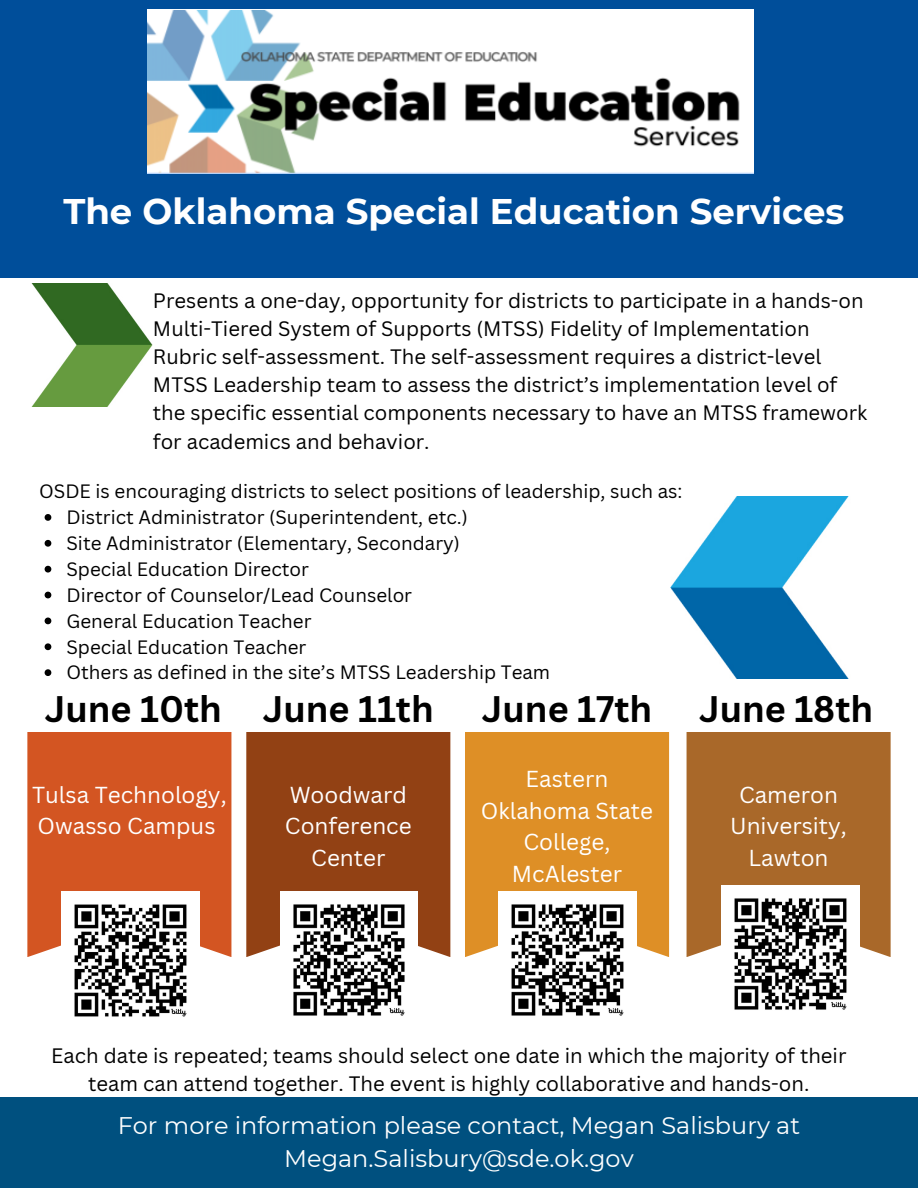
<style>
.page{position:relative;width:918px;height:1188px;background:#fff}
.page>*{position:absolute;margin:0;border:0;box-sizing:border-box;transform-origin:0 0}
.t1{font:700 36px "Canva Sans";color:#000}
.t2{font:700 35.55px "Montserrat";color:#fff}
.t3{font:24px/32.7px "Montserrat";color:#fff;text-align:center}
.t4{font:22.5px/31.5px "Canva Sans";color:#fff;text-align:center}
.t5{font:20.25px/28.2px "Canva Sans";color:#000}
.t6{font:18.75px "Canva Sans";color:#000}
</style>
<div class="page">
<div style="left:0;top:0;width:918px;height:277px;background:#004e9a"></div>
<img style="left:147px;top:10px;width:606px;height:164px">
<img style="left:32px;top:284px;width:121px;height:122px">
<div style="left:27px;top:732px;width:204px;height:225px;background:#d35522"></div>
<div style="left:246px;top:732px;width:204px;height:225px;background:#924114"></div>
<div style="left:465px;top:732px;width:204px;height:225px;background:#de8f26"></div>
<div style="left:687px;top:732px;width:204px;height:225px;background:#a96829"></div>
<div style="left:0;top:1098px;width:918px;height:90px;background:#00507f"></div>
<img style="left:670px;top:496px;width:179px;height:183px">
<img style="left:61px;top:891px;width:139px;height:126px">
<img style="left:280px;top:891px;width:138px;height:125px">
<img style="left:499px;top:891px;width:137px;height:125px">
<img style="left:722px;top:886px;width:137px;height:124px">
<svg style="left:45px;top:514px;width:6px;height:7px"></svg>
<svg style="left:45px;top:540px;width:6px;height:7px"></svg>
<svg style="left:45px;top:566px;width:6px;height:7px"></svg>
<svg style="left:45px;top:592px;width:6px;height:6px"></svg>
<svg style="left:45px;top:618px;width:6px;height:6px"></svg>
<svg style="left:45px;top:643px;width:6px;height:7px"></svg>
<svg style="left:45px;top:669px;width:6px;height:7px"></svg>
<h2 class="t2" style="left:63px;top:190px;width:783px">The Oklahoma Special Education Services</h2>
<p class="t5" style="left:153px;top:286px;width:716px">Presents a one-day, opportunity for districts to participate in a hands-on Multi-Tiered System of Supports (MTSS) Fidelity of Implementation Rubric self-assessment. The self-assessment requires a district-level MTSS Leadership team to assess the district’s implementation level of the specific essential components necessary to have an MTSS framework for academics and behavior.</p>
<p class="t6" style="left:39px;top:478px;width:645px">OSDE is encouraging districts to select positions of leadership, such as:</p>
<h1 class="t6" style="left:66px;top:504px;width:403px">District Administrator (Superintendent, etc.)</h1>
<h2 class="t6" style="left:66px;top:530px;width:395px">Site Administrator (Elementary, Secondary)</h2>
<p class="t6" style="left:66px;top:556px;width:244px">Special Education Director</p>
<h1 class="t6" style="left:66px;top:582px;width:347px">Director of Counselor/Lead Counselor</h1>
<h2 class="t6" style="left:66px;top:608px;width:247px">General Education Teacher</h2>
<p class="t6" style="left:66px;top:634px;width:241px">Special Education Teacher</p>
<h1 class="t6" style="left:66px;top:659px;width:485px">Others as defined in the site’s MTSS Leadership Team</h1>
<h1 class="t1" style="left:45px;top:683px;width:179px">June 10th</h1>
<h2 class="t1" style="left:263px;top:683px;width:172px">June 11th</h2>
<p class="t1" style="left:482px;top:683px;width:172px">June 17th</p>
<p class="t1" style="left:699px;top:683px;width:176px">June 18th</p>
<p class="t4" style="left:32px;top:778px;width:196px;text-align:left">Tulsa Technology,<br>Owasso Campus</p>
<p class="t4" style="left:285px;top:778px;width:128px">Woodward<br>Conference<br>Center</p>
<p class="t4" style="left:481px;top:763px;width:174px">Eastern<br>Oklahoma State<br>College,<br>McAlester</p>
<p class="t4" style="left:730px;top:778px;width:118px">Cameron<br>University,<br>Lawton</p>
<h2 class="t5" style="left:51px;top:1041px;width:797px;text-align:center">Each date is repeated; teams should select one date in which the majority of their team can attend together. The event is highly collaborative and hands-on.</h2>
<p class="t3" style="left:118px;top:1109px;width:684px">For more information please contact, Megan Salisbury at<br>Megan.Salisbury@sde.ok.gov</p>
</div>
